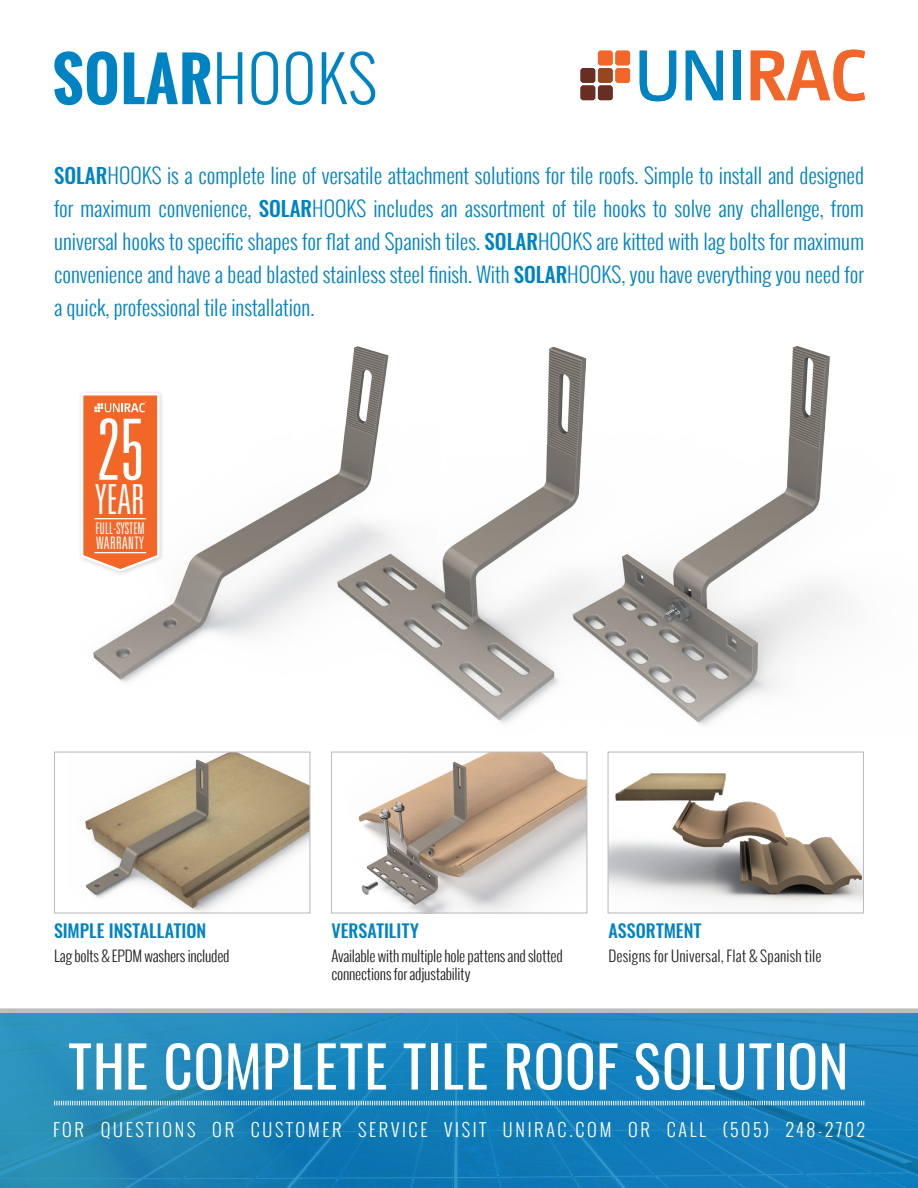
<style>
.page{position:relative;width:918px;height:1188px;background:#fff}
.page>*{position:absolute;margin:0;border:0;box-sizing:border-box;transform-origin:0 0}
.t1{font:700 58.8px "Oswald";letter-spacing:.02em;color:#0083c3}
.t2{font:57px "Oswald";letter-spacing:.01em;color:#fff}
.t3{font:300 ultra-condensed 41.4px "Univers";color:#fff}
.t4{font:300 21px/33px "Oswald";color:#0083c3;text-align:justify}
.t5{font:300 18px "Oswald";letter-spacing:.15em;color:#fff}
.t6{font:500 18px "Oswald";letter-spacing:.005em;color:#0083c3}
.t7{font:300 ultra-condensed 17.25px "Univers";letter-spacing:.02em;color:#fff}
.t8{font:300 ultra-condensed 16.05px "Univers";color:#fff}
.t9{font:300 15px/18px "Oswald";letter-spacing:-.01em;color:#231f20}
.t10{font:300 15px "Oswald";letter-spacing:.015em;color:#231f20}
.s1{font-weight:300;font-size:61.8px}
.s2{font-weight:500}
</style>
<div class="page">
<svg style="left:0;top:1013px;width:918px;height:175px;background:#1a83ba"></svg>
<div style="left:0;top:1008px;width:918px;height:5px;background:#bcbdc0"></div>
<img style="left:93px;top:345px;width:753px;height:380px">
<img style="left:358px;top:754px;width:227px;height:158px">
<div style="left:331px;top:752px;width:256px;height:162px;border:1px solid #bcbdc0"></div>
<img style="left:609px;top:773px;width:253px;height:131px">
<div style="left:607px;top:752px;width:257px;height:162px;border:1px solid #bcbdc0"></div>
<svg style="left:640px;top:51px;width:36px;height:50px"></svg>
<svg style="left:686px;top:51px;width:37px;height:49px"></svg>
<div style="left:733px;top:51px;width:7px;height:49px;background:#0083c3"></div>
<svg style="left:751px;top:50px;width:114px;height:51px"></svg>
<svg style="left:581px;top:51px;width:49px;height:49px"></svg>
<div style="left:78px;top:389px;width:87px;height:188px;background:#fcfcfc"></div>
<svg style="left:83px;top:395px;width:78px;height:178px;background:#f37944"></svg>
<hr style="left:94px;top:518px;width:52px;height:1px;background:#fff">
<hr style="left:94px;top:552px;width:52px;height:1px;background:#fff">
<img style="left:85px;top:754px;width:223px;height:158px">
<div style="left:54px;top:752px;width:256px;height:162px;border:1px solid #bcbdc0"></div>
<svg style="left:54px;top:1100px;width:811px;height:6px;background:#64abd0"></svg>
<p class="t1" style="left:53px;top:35px;width:325px">SOLAR<span class="s1">HOOKS</span></p>
<p class="t4" style="left:54px;top:158px;width:812px"><span class="s2">SOLAR</span>HOOKS is a complete line of versatile attachment solutions for tile roofs. Simple to install and designed for maximum convenience, <span class="s2">SOLAR</span>HOOKS includes an assortment of tile hooks to solve any challenge, from universal hooks to specific shapes for flat and Spanish tiles. <span class="s2">SOLAR</span>HOOKS are kitted with lag bolts for maximum convenience and have a bead blasted stainless steel finish. With <span class="s2">SOLAR</span>HOOKS, you have everything you need for a quick, professional tile installation.</p>
<p class="t3" style="left:95px;top:478px;width:51px"><sup>25</sup>YEAR</p>
<p class="t8" style="left:95px;top:520px;width:51px">FULL-SYSTEM</p>
<p class="t7" style="left:96px;top:534px;width:49px">WARRANTY</p>
<p class="t6" style="left:54px;top:918px;width:154px">SIMPLE INSTALLATION</p>
<p class="t9" style="left:54px;top:946px;width:177px">Lag bolts &amp; EPDM washers included</p>
<p class="t6" style="left:331px;top:918px;width:89px">VERSATILITY</p>
<p class="t9" style="left:331px;top:946px;width:233px">Available with multiple hole pattens and slotted connections for adjustability</p>
<p class="t6" style="left:608px;top:918px;width:95px">ASSORTMENT</p>
<p class="t10" style="left:608px;top:945px;width:215px">Designs for Universal, Flat &amp; Spanish tile</p>
<p class="t2" style="left:68px;top:1016px;width:782px">THE COMPLETE TILE ROOF SOLUTION</p>
<p class="t5" style="left:53px;top:1116px;width:813px">FOR QUESTIONS OR CUSTOMER SERVICE VISIT UNIRAC.COM OR CALL (505) 248-2702</p>
</div>
